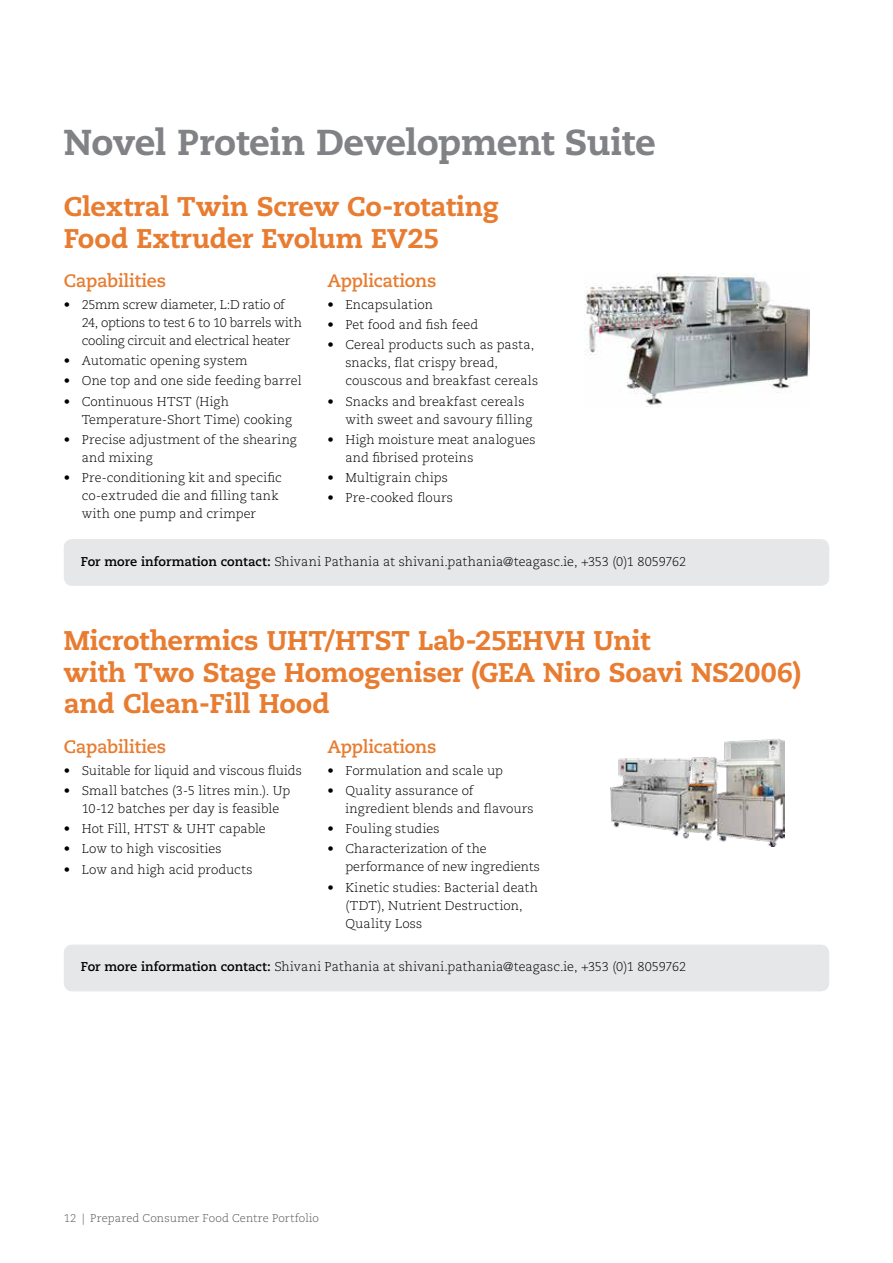
<style>
.page{position:relative;width:893px;height:1263px;background:#fff}
.page>*{position:absolute;margin:0;border:0;box-sizing:border-box;transform-origin:0 0}
.t1{font:800 36px "Caecilia LT Std";letter-spacing:-.01em;color:#808285}
.t2{font:800 27px/31.5px "Caecilia LT Std";letter-spacing:-.005em;color:#e87c30}
.t3{font:700 18px "Caecilia LT Std";letter-spacing:-.015em;color:#e87c30}
.t4{font:300 12.75px/18px "Caecilia LT Std";letter-spacing:.005em;color:#000}
.t5{font:300 12.75px/18px "Caecilia LT Std";letter-spacing:-.02em;color:#000}
.t6{font:300 12.75px "Caecilia LT Std";letter-spacing:-.015em;color:#000}
.t7{font:300 11.25px "Caecilia LT Std";letter-spacing:.01em;color:#58595b}
.s1{font-weight:700}
</style>
<div class="page">
<img style="left:585px;top:273px;width:225px;height:134px">
<div style="left:64px;top:539px;width:765px;height:47px;background:#e6e7e8;border-radius:9px"></div>
<img style="left:610px;top:739px;width:175px;height:107px">
<div style="left:64px;top:944px;width:765px;height:47px;background:#e6e7e8;border-radius:9px"></div>
<h1 class="t1" style="left:64px;top:120px;width:593px">Novel Protein Development Suite</h1>
<h2 class="t2" style="left:64px;top:191px;width:437px">Clextral Twin Screw Co-rotating<br>Food Extruder Evolum EV25</h2>
<h3 class="t3" style="left:64px;top:270px;width:104px">Capabilities</h3>
<p class="t5" style="left:82px;top:296px;width:222px;text-indent:-18px">• 25mm screw diameter, L:D ratio of<br>24, options to test 6 to 10 barrels with cooling circuit and electrical heater</p>
<p class="t4" style="left:64px;top:352px;width:185px">• Automatic opening system</p>
<p class="t4" style="left:64px;top:372px;width:239px">• One top and one side feeding barrel</p>
<p class="t4" style="left:82px;top:392px;width:212px;text-indent:-18px">• Continuous HTST (High<br>Temperature-Short Time) cooking</p>
<p class="t4" style="left:82px;top:431px;width:216px;text-indent:-18px">• Precise adjustment of the shearing and mixing</p>
<p class="t4" style="left:82px;top:469px;width:202px;text-indent:-18px">• Pre-conditioning kit and specific co-extruded die and filling tank with one pump and crimper</p>
<h3 class="t3" style="left:327px;top:270px;width:111px">Applications</h3>
<p class="t4" style="left:327px;top:296px;width:107px">• Encapsulation</p>
<p class="t4" style="left:327px;top:316px;width:152px">• Pet food and fish feed</p>
<p class="t4" style="left:345px;top:336px;width:194px;text-indent:-18px">• Cereal products such as pasta, snacks, flat crispy bread, couscous and breakfast cereals</p>
<p class="t4" style="left:345px;top:392px;width:188px;text-indent:-18px">• Snacks and breakfast cereals with sweet and savoury filling</p>
<p class="t4" style="left:345px;top:431px;width:192px;text-indent:-18px">• High moisture meat analogues and fibrised proteins</p>
<p class="t4" style="left:327px;top:469px;width:122px">• Multigrain chips</p>
<p class="t4" style="left:327px;top:489px;width:127px">• Pre-cooked flours</p>
<p class="t4" style="left:81px;top:553px;width:607px"><span class="s1">For more information contact:</span> Shivani Pathania at shivani.pathania@teagasc.ie, +353 (0)1 8059762</p>
<h2 class="t2" style="left:64px;top:625px;width:739px">Microthermics UHT/HTST Lab-25EHVH Unit<br>with Two Stage Homogeniser (GEA Niro Soavi NS2006) and Clean-Fill Hood</h2>
<h3 class="t3" style="left:64px;top:736px;width:104px">Capabilities</h3>
<p class="t6" style="left:64px;top:763px;width:240px">• Suitable for liquid and viscous fluids</p>
<p class="t4" style="left:64px;top:782px;width:228px;text-align:center">• Small batches (3-5 litres min.). Up<br>10-12 batches per day is feasible</p>
<p class="t4" style="left:64px;top:820px;width:204px">• Hot Fill, HTST &amp; UHT capable</p>
<p class="t4" style="left:64px;top:840px;width:159px">• Low to high viscosities</p>
<p class="t4" style="left:64px;top:860px;width:190px">• Low and high acid products</p>
<h3 class="t3" style="left:327px;top:736px;width:111px">Applications</h3>
<p class="t4" style="left:327px;top:762px;width:177px">• Formulation and scale up</p>
<p class="t4" style="left:345px;top:782px;width:190px;text-indent:-18px">• Quality assurance of ingredient blends and flavours</p>
<p class="t4" style="left:327px;top:820px;width:114px">• Fouling studies</p>
<p class="t4" style="left:345px;top:840px;width:196px;text-indent:-18px">• Characterization of the performance of new ingredients</p>
<p class="t4" style="left:345px;top:878px;width:194px;text-indent:-18px">• Kinetic studies: Bacterial death (TDT), Nutrient Destruction,<br>Quality Loss</p>
<p class="t4" style="left:81px;top:958px;width:607px"><span class="s1">For more information contact:</span> Shivani Pathania at shivani.pathania@teagasc.ie, +353 (0)1 8059762</p>
<p class="t7" style="left:64px;top:1211px;width:257px">12 | Prepared Consumer Food Centre Portfolio</p>
</div>
